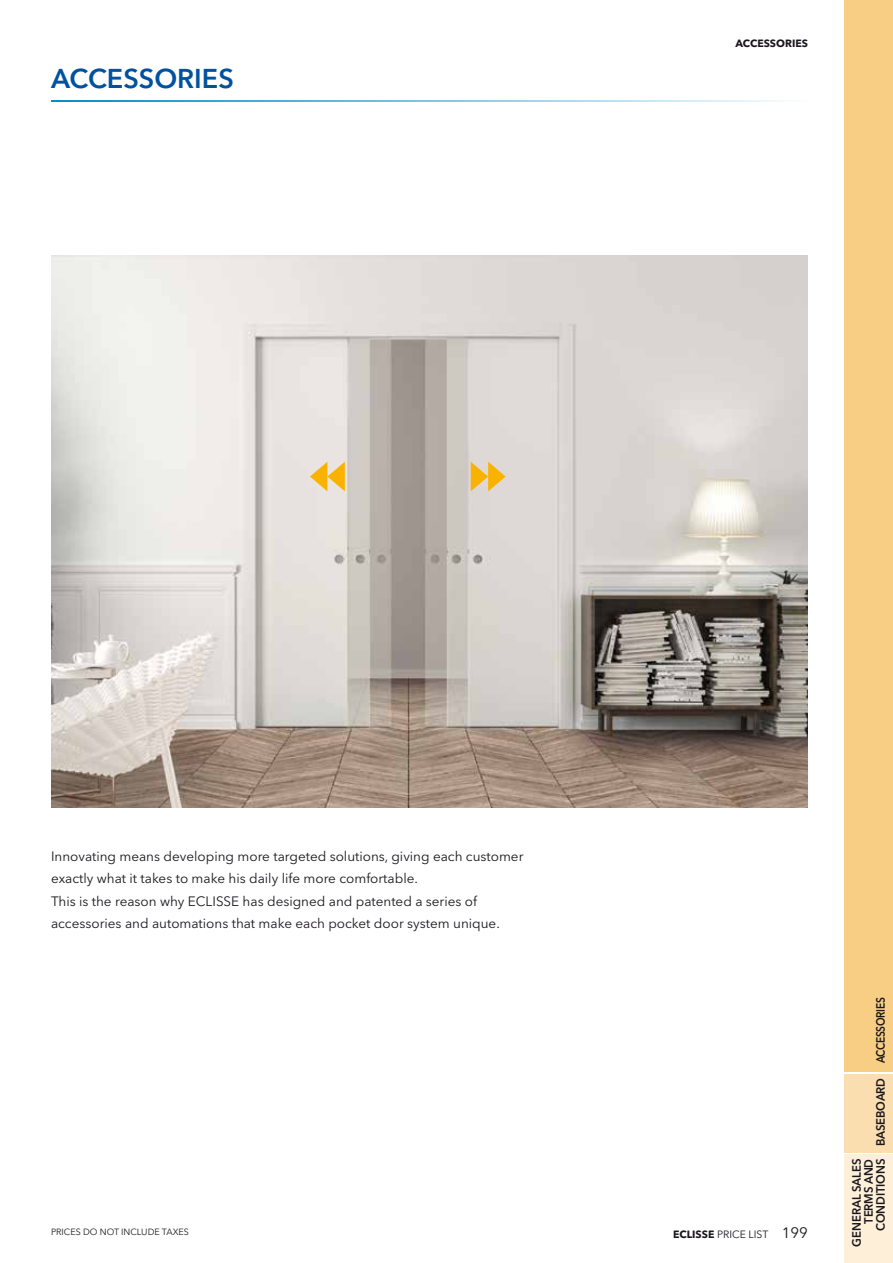
<style>
.page{position:relative;width:893px;height:1263px;background:#fff}
.page>*{position:absolute;margin:0;border:0;box-sizing:border-box;transform-origin:0 0}
.t1{font:600 27px "Avenir Next LT Pro";color:#00519e}
.t2{font:15px "Avenir Next LT Pro";color:#1a171c}
.t3{font:13.5px/22.5px "Avenir Next LT Pro";color:#1a171c}
.t4{font:600 12px/12px "Avenir Next LT Pro";letter-spacing:-.01em;color:#1a171c;text-align:right;scale:.95 1}
.t5{font:600 12px "Avenir Next LT Pro";letter-spacing:-.03em;color:#1a171c;scale:.85 1}
.t6{font:10.5px "Avenir Next LT Pro";color:#1a171c}
.t7{font:700 10.5px "Avenir Next LT Pro";color:#1a171c}
.t8{font:9px "Avenir Next LT Pro";color:#1a171c}
.s1{font-weight:700}
</style>
<div class="page">
<img style="left:51px;top:255px;width:757px;height:553px">
<svg style="left:471px;top:462px;width:35px;height:29px"></svg>
<svg style="left:310px;top:462px;width:35px;height:29px"></svg>
<hr style="left:51px;top:100px;width:757px;height:1px;background:#008fcb">
<div style="left:844px;top:1074px;width:49px;height:78px;background:#fbdeaf"></div>
<div style="left:844px;top:1154px;width:49px;height:109px;background:#fdefd8"></div>
<div style="left:844px;top:0;width:49px;height:1071px;background:#f8ce84"></div>
<h1 class="t1" style="left:51px;top:63px;width:184px">ACCESSORIES</h1>
<p class="t7" style="left:735px;top:37px;width:74px">ACCESSORIES</p>
<p class="t3" style="left:51px;top:845px;width:474px">Innovating means developing more targeted solutions, giving each customer exactly what it takes to make his daily life more comfortable.<br>This is the reason why ECLISSE has designed and patented a series of accessories and automations that make each pocket door system unique.</p>
<p class="t8" style="left:51px;top:1227px;width:139px">PRICES DO NOT INCLUDE TAXES</p>
<p class="t6" style="left:673px;top:1228px;width:97px"><span class="s1">ECLISSE</span> PRICE LIST</p>
<p class="t2" style="left:782px;top:1224px;width:28px">199</p>
<p class="t5" style="left:873px;top:1063px;width:79px;rotate:-90deg">ACCESSORIES</p>
<p class="t4" style="left:874px;top:1146px;width:73px;rotate:-90deg">BASEBOARD</p>
<p class="t4" style="left:851px;top:1246px;width:94px;rotate:-90deg">GENERAL SALES<br>TERMS AND<br>CONDITIONS</p>
</div>
